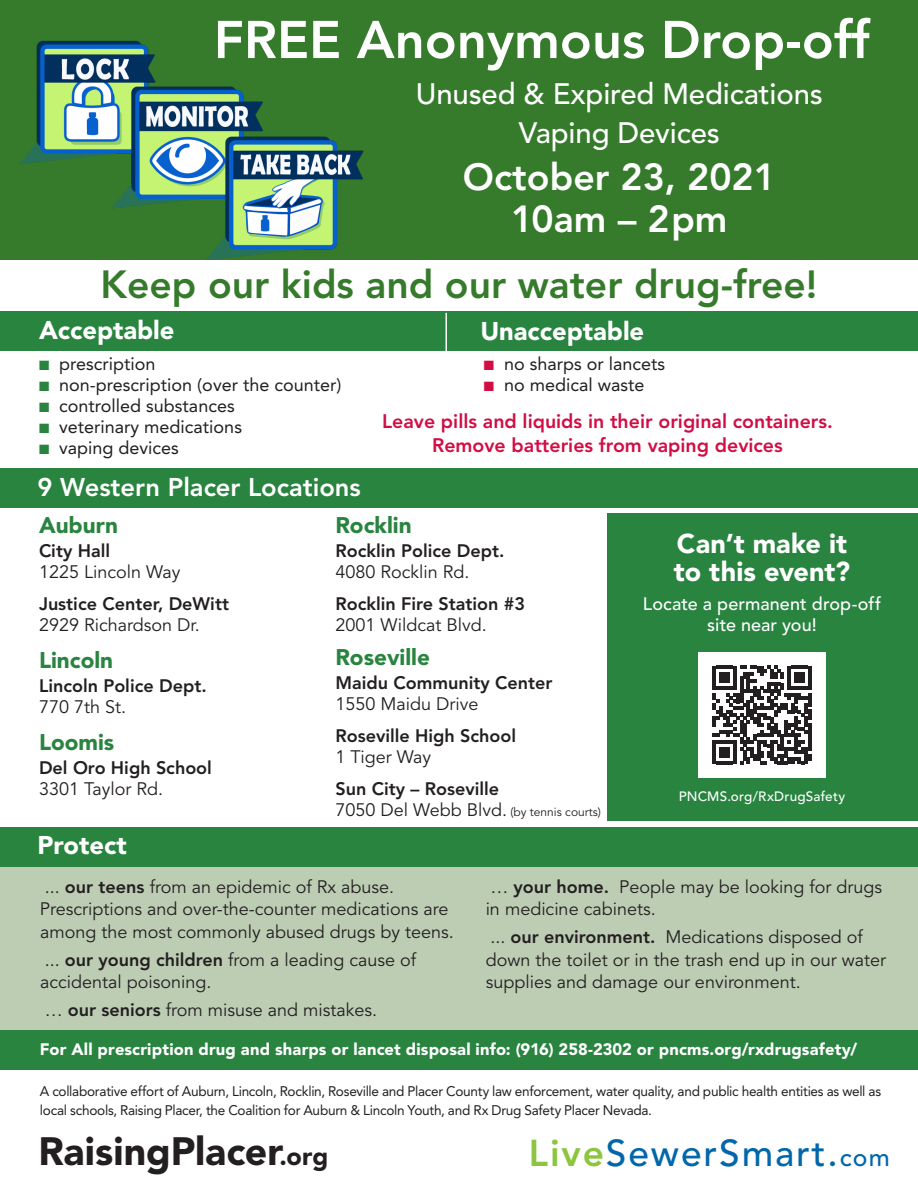
<style>
.page{position:relative;width:918px;height:1188px;background:#fff}
.page>*{position:absolute;margin:0;border:0;box-sizing:border-box;transform-origin:0 0}
.Body_text{font:800 52.5px "Avenir LT Std";color:#fff}
.Subheads{font:900 39.3px "Avenir LT Std";color:#231f20}
.Body_text-2{font:800 39px "Avenir LT Std";color:#357b2b}
.Body_text-3{font:800 37.5px/42px "Avenir LT Std";color:#fff;text-align:center}
.t1{font:500 37.2px "Avenir";letter-spacing:.05em;color:#0067aa}
.Body_text-4{font:500 29.4px "Avenir LT Std";letter-spacing:-.005em;color:#fff}
.indent{font:900 27px/28.5px "Avenir LT Std";letter-spacing:.005em;color:#fff}
.Subheads-2{font:900 25.5px "Avenir LT Std";color:#fff}
.Subheads-3{font:800 25.5px "Avenir LT Std";color:#fff}
.Subheads-4{font:900 22.5px "Avenir LT Std";color:#298440}
.Body_text-5{font:800 19.5px/24px "Avenir LT Std";color:#d20d44;text-align:center}
.Body_text-6{font:18px/22.5px "Avenir LT Std";color:#231f20}
.Body_text-7{font:800 18px/21px "Avenir LT Std";color:#231f20}
.t2{font:18px "Avenir LT Std";color:#231f20}
.indent-2{font:500 18px/21.6px "Avenir LT Std";letter-spacing:.005em;color:#fff;text-align:center}
.Subheads-5{font:18px "Avenir LT Std";color:#231f20}
.Subheads-6{font:900 16.5px "Avenir LT Std";letter-spacing:.01em;color:#fff}
.Body_text-8{font:13.8px/19.5px "Avenir LT Std";letter-spacing:-.02em;color:#231f20}
.indent-3{font:500 13.5px "Avenir LT Std";letter-spacing:.01em;color:#fff}
.s1{color:#d20d44}
.s2{color:#298440}
.s3{font-weight:400}
.s4{font-weight:800}
.s5{font-size:12px}
.s6{font-size:25.35px}
.s7{font-weight:800;color:#8bc63e}
.s8{font-size:24.75px}
</style>
<div class="page">
<div style="left:0;top:842px;width:918px;height:207px;background:#bccdb4"></div>
<div style="left:0;top:468px;width:918px;height:39px;background:#298440"></div>
<div style="left:0;top:1031px;width:918px;height:39px;background:#298440"></div>
<div style="left:0;top:827px;width:918px;height:39px;background:#298440"></div>
<div style="left:0;top:311px;width:918px;height:39px;background:#298440"></div>
<hr style="left:446px;top:313px;width:1px;height:121px;background:#fff">
<div style="left:0;top:0;width:918px;height:259px;background:#357b2b"></div>
<img style="left:9px;top:40px;width:367px;height:220px">
<div style="left:608px;top:513px;width:310px;height:307px;background:#298440"></div>
<div style="left:698px;top:652px;width:128px;height:126px;background:#fff"></div>
<svg style="left:713px;top:666px;width:98px;height:98px"></svg>
<p class="Body_text" style="left:214px;top:9px;width:658px">FREE Anonymous Drop-off</p>
<p class="Body_text-4" style="left:416px;top:77px;width:409px">Unused &amp; Expired Medications</p>
<p class="Body_text-4" style="left:519px;top:115px;width:202px">Vaping Devices</p>
<p class="Body_text-3" style="left:463px;top:156px;width:315px">October 23, 2021<br>10am – 2pm</p>
<p class="Body_text-2" style="left:100px;top:261px;width:719px">Keep our kids and our water drug-free!</p>
<p class="Subheads-2" style="left:39px;top:315px;width:137px">Acceptable</p>
<p class="Subheads-2" style="left:480px;top:316px;width:165px">Unacceptable</p>
<p class="t2" style="left:484px;top:353px;width:183px"><span class="s1">■</span> no sharps or lancets</p>
<p class="t2" style="left:484px;top:374px;width:162px"><span class="s1">■</span> no medical waste</p>
<p class="t2" style="left:39px;top:353px;width:118px"><span class="s2">■</span> prescription</p>
<p class="t2" style="left:39px;top:374px;width:304px"><span class="s2">■</span> non-prescription (over the counter)</p>
<p class="t2" style="left:39px;top:395px;width:197px"><span class="s2">■</span> controlled substances</p>
<p class="t2" style="left:39px;top:416px;width:205px"><span class="s2">■</span> veterinary medications</p>
<p class="t2" style="left:39px;top:437px;width:141px"><span class="s2">■</span> vaping devices</p>
<p class="Body_text-5" style="left:382px;top:409px;width:452px">Leave pills and liquids in their original containers.<br>Remove batteries from vaping devices</p>
<p class="Subheads-3" style="left:38px;top:472px;width:325px">9 Western Placer Locations</p>
<p class="Subheads-4" style="left:39px;top:512px;width:81px">Auburn</p>
<p class="Body_text-7" style="left:39px;top:540px;width:73px">City Hall</p>
<p class="Body_text-6" style="left:39px;top:561px;width:143px">1225 Lincoln Way</p>
<p class="Body_text-7" style="left:39px;top:593px;width:192px">Justice Center, DeWitt</p>
<p class="Body_text-6" style="left:39px;top:614px;width:162px">2929 Richardson Dr.</p>
<p class="Subheads-4" style="left:39px;top:647px;width:76px">Lincoln</p>
<p class="Body_text-7" style="left:39px;top:675px;width:169px">Lincoln Police Dept.</p>
<p class="Subheads-5" style="left:39px;top:696px;width:89px">770 7th St.</p>
<p class="Subheads-4" style="left:39px;top:729px;width:77px">Loomis</p>
<p class="Body_text-7" style="left:39px;top:757px;width:174px">Del Oro High School<br><span class="s3">3301 Taylor Rd.</span></p>
<p class="Subheads-2" style="left:38px;top:830px;width:91px">Protect</p>
<p class="Body_text-6" style="left:40px;top:876px;width:416px">... <span class="s4">our teens</span> from an epidemic of Rx abuse.<br>Prescriptions and over-the-counter medications are among the most commonly abused drugs by teens.</p>
<p class="Body_text-6" style="left:40px;top:949px;width:378px">... <span class="s4">our young children</span> from a leading cause of accidental poisoning.</p>
<p class="Body_text-6" style="left:45px;top:999px;width:334px">… <span class="s4">our seniors</span> from misuse and mistakes.</p>
<p class="Subheads-6" style="left:40px;top:1040px;width:819px">For All prescription drug and sharps or lancet disposal info: (916) 258-2302 or pncms.org/rxdrugsafety/</p>
<p class="Subheads-4" style="left:335px;top:512px;width:78px">Rocklin</p>
<p class="Body_text-7" style="left:335px;top:540px;width:171px">Rocklin Police Dept.</p>
<p class="Body_text-6" style="left:335px;top:561px;width:136px">4080 Rocklin Rd.</p>
<p class="Body_text-7" style="left:335px;top:593px;width:191px">Rocklin Fire Station #3</p>
<p class="Body_text-6" style="left:335px;top:614px;width:153px">2001 Wildcat Blvd.</p>
<p class="Subheads-4" style="left:335px;top:644px;width:96px">Roseville</p>
<p class="Body_text-7" style="left:335px;top:672px;width:218px">Maidu Community Center</p>
<p class="Body_text-6" style="left:335px;top:693px;width:145px">1550 Maidu Drive</p>
<p class="Body_text-7" style="left:335px;top:725px;width:182px">Roseville High School</p>
<p class="Body_text-6" style="left:335px;top:746px;width:97px">1 Tiger Way</p>
<p class="Body_text-7" style="left:335px;top:778px;width:165px">Sun City – Roseville</p>
<p class="Body_text-6" style="left:335px;top:799px;width:267px">7050 Del Webb Blvd. <span class="s5">(by tennis courts)</span></p>
<p class="indent" style="left:674px;top:529px;width:178px">Can’t make it to this event?</p>
<p class="indent-2" style="left:643px;top:593px;width:240px">Locate a permanent drop-off site near you!</p>
<p class="indent-3" style="left:679px;top:789px;width:168px">PNCMS.org/RxDrugSafety</p>
<p class="Body_text-6" style="left:486px;top:876px;width:398px">… <span class="s4">your home.</span> People may be looking for drugs in medicine cabinets.</p>
<p class="Body_text-6" style="left:486px;top:926px;width:402px">... <span class="s4">our environment.</span> Medications disposed of down the toilet or in the trash end up in our water supplies and damage our environment.</p>
<p class="Body_text-8" style="left:40px;top:1081px;width:843px">A collaborative effort of Auburn, Lincoln, Rocklin, Roseville and Placer County law enforcement, water quality, and public health entities as well as local schools, Raising Placer, the Coalition for Auburn &amp; Lincoln Youth, and Rx Drug Safety Placer Nevada.</p>
<p class="Subheads" style="left:38px;top:1127px;width:291px">RaisingPlacer<span class="s6">.org</span></p>
<p class="t1" style="left:529px;top:1131px;width:362px"><span class="s7">Live</span>SewerSmart.<span class="s8">com</span></p>
</div>
